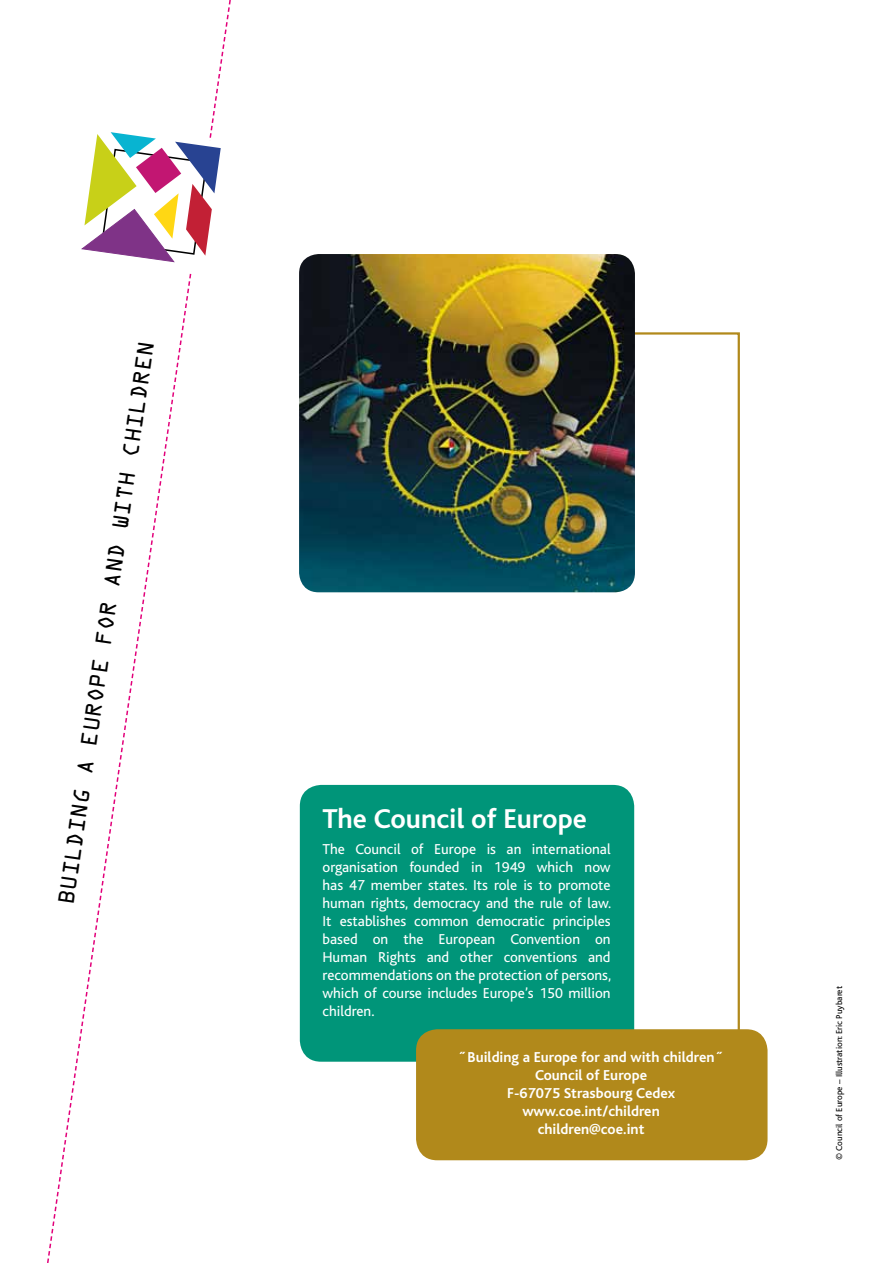
<style>
.page{position:relative;width:893px;height:1263px;background:#fff}
.page>*{position:absolute;margin:0;border:0;box-sizing:border-box;transform-origin:0 0}
.t1{font:700 28.5px "Bliss";color:#fff}
.t2{font:20.25px "OCRA Std";color:#000}
.t3{font:15px/18px "Bliss";color:#fff;text-align:justify}
.t4{font:700 15px/18px "Bliss";color:#fff;text-align:center}
.t5{font:9px "Bliss";color:#000}
</style>
<div class="page">
<svg style="left:47px;top:0;width:184px;height:1263px"></svg>
<svg style="left:80px;top:81px;width:151px;height:193px"></svg>
<svg style="left:599px;top:332px;width:141px;height:697px"></svg>
<div style="left:300px;top:785px;width:334px;height:277px;background:#009579;border-radius:21px"></div>
<div style="left:416px;top:1029px;width:351px;height:131px;background:#b1891b;border-radius:21px"></div>
<img style="left:299px;top:254px;width:336px;height:338px">
<h2 class="t2" style="left:58px;top:903px;width:570px;rotate:-82deg">BUILDING A EUROPE FOR AND WITH CHILDREN</h2>
<h1 class="t1" style="left:323px;top:804px;width:266px">The Council of Europe</h1>
<p class="t3" style="left:323px;top:841px;width:290px">The Council of Europe is an international organisation founded in 1949 which now has 47 member states. Its role is to promote human rights, democracy and the rule of law.<br>It establishes common democratic principles based on the European Convention on Human Rights and other conventions and recommendations on the protection of persons, which of course includes Europe’s 150 million children.</p>
<p class="t4" style="left:458px;top:1048px;width:268px">˝Building a Europe for and with children˝<br>Council of Europe<br>F-67075 Strasbourg Cedex www.coe.int/children<br>children@coe.int</p>
<p class="t5" style="left:834px;top:1160px;width:175px;rotate:-90deg">© Council of Europe – Illustration: Eric Puybaret</p>
</div>
